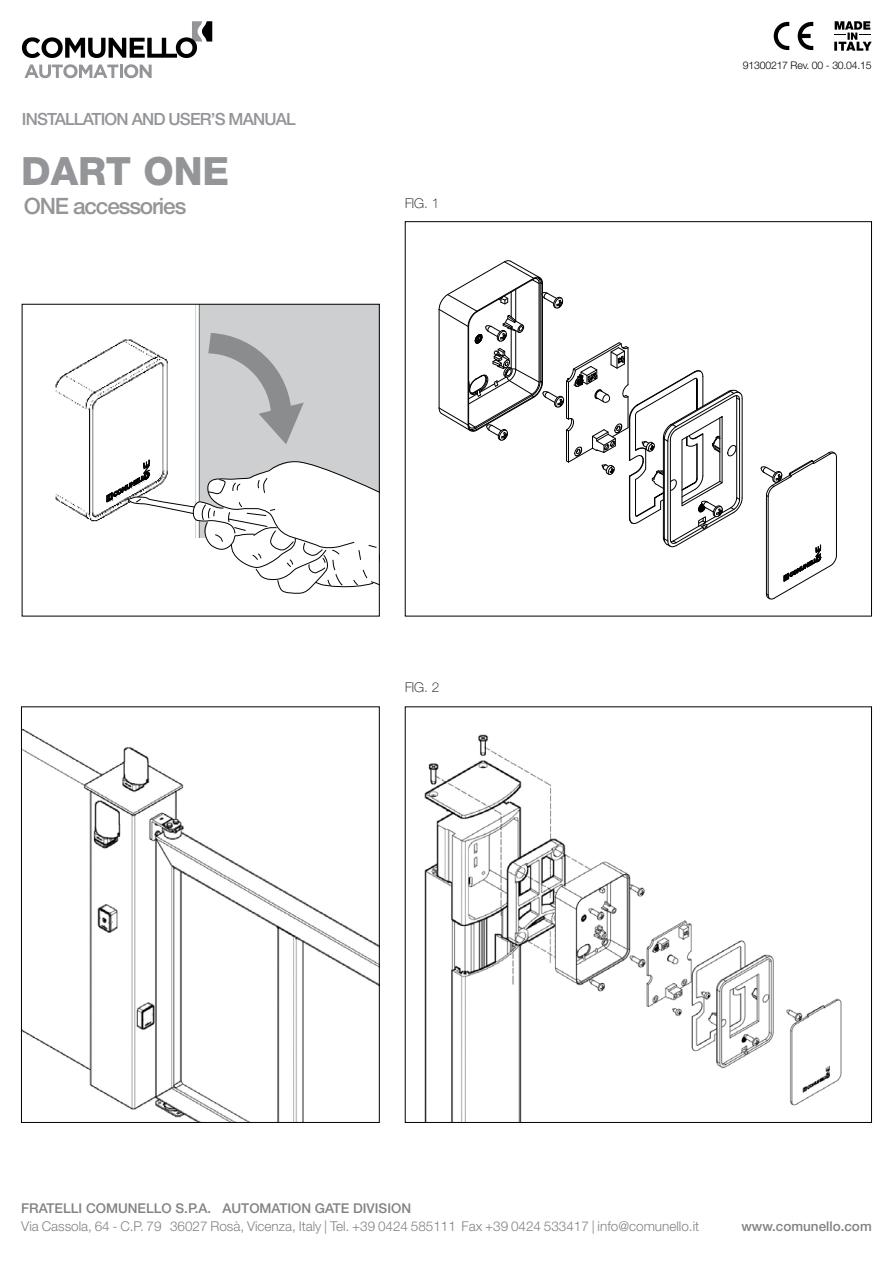
<style>
.page{position:relative;width:893px;height:1263px;background:#fff}
.page>*{position:absolute;margin:0;border:0;box-sizing:border-box;transform-origin:0 0}
.t1{font:800 39px "Helvetica Neue LT Std";color:#939598}
.t2{font:500 22.5px "Helvetica Neue LT Std";letter-spacing:-.05em;color:#939598}
.t3{font:500 16.8px "Helvetica Neue LT Std";letter-spacing:-.05em;color:#939598}
.t4{font:300 13.5px "Helvetica Neue LT Std";color:#808285}
.t5{font:500 13.5px "Helvetica Neue LT Std";color:#808285}
.t6{font:100 13.5px "Helvetica Neue LT Std";color:#000}
.t7{font:300 10.5px "Helvetica Neue LT Std";letter-spacing:-.02em;color:#000}
</style>
<div class="page">
<svg style="left:22px;top:21px;width:190px;height:37px"></svg>
<svg style="left:24px;top:64px;width:128px;height:14px"></svg>
<hr style="left:768px;top:496px;width:1px;height:99px;background:#000">
<hr style="left:836px;top:457px;width:1px;height:99px;background:#000">
<hr style="left:766px;top:495px;width:1px;height:99px;background:#000">
<svg style="left:766px;top:544px;width:71px;height:56px"></svg>
<svg style="left:760px;top:451px;width:77px;height:46px"></svg>
<svg style="left:438px;top:260px;width:305px;height:287px"></svg>
<img style="left:23px;top:729px;width:354px;height:392px">
<div style="left:21px;top:707px;width:358px;height:416px;border:1px solid #000"></div>
<div style="left:195px;top:306px;width:182px;height:153px;background:#cecfd1"></div>
<svg style="left:208px;top:333px;width:96px;height:111px;background:#babcbe"></svg>
<img style="left:55px;top:339px;width:113px;height:183px">
<svg style="left:102px;top:459px;width:275px;height:135px"></svg>
<img style="left:424px;top:734px;width:418px;height:387px">
<svg style="left:774px;top:22px;width:39px;height:28px"></svg>
<svg style="left:834px;top:21px;width:38px;height:30px"></svg>
<p class="t3" style="left:22px;top:109px;width:275px">INSTALLATION AND USER’S MANUAL</p>
<h1 class="t1" style="left:21px;top:148px;width:210px">DART ONE</h1>
<h2 class="t2" style="left:24px;top:193px;width:164px">ONE accessories</h2>
<p class="t6" style="left:405px;top:195px;width:36px">FIG. 1</p>
<p class="t6" style="left:405px;top:680px;width:36px">FIG. 2</p>
<p class="t7" style="left:743px;top:59px;width:130px">91300217 Rev. 00 - 30.04.15</p>
<p class="t5" style="left:21px;top:1200px;width:391px">FRATELLI COMUNELLO S.P.A. AUTOMATION GATE DIVISION</p>
<p class="t4" style="left:21px;top:1218px;width:679px">Via Cassola, 64 - C.P. 79 36027 Rosà, Vicenza, Italy | Tel. +39 0424 585111 Fax +39 0424 533417 | info@comunello.it</p>
<p class="t5" style="left:741px;top:1218px;width:132px">www.comunello.com</p>
</div>
